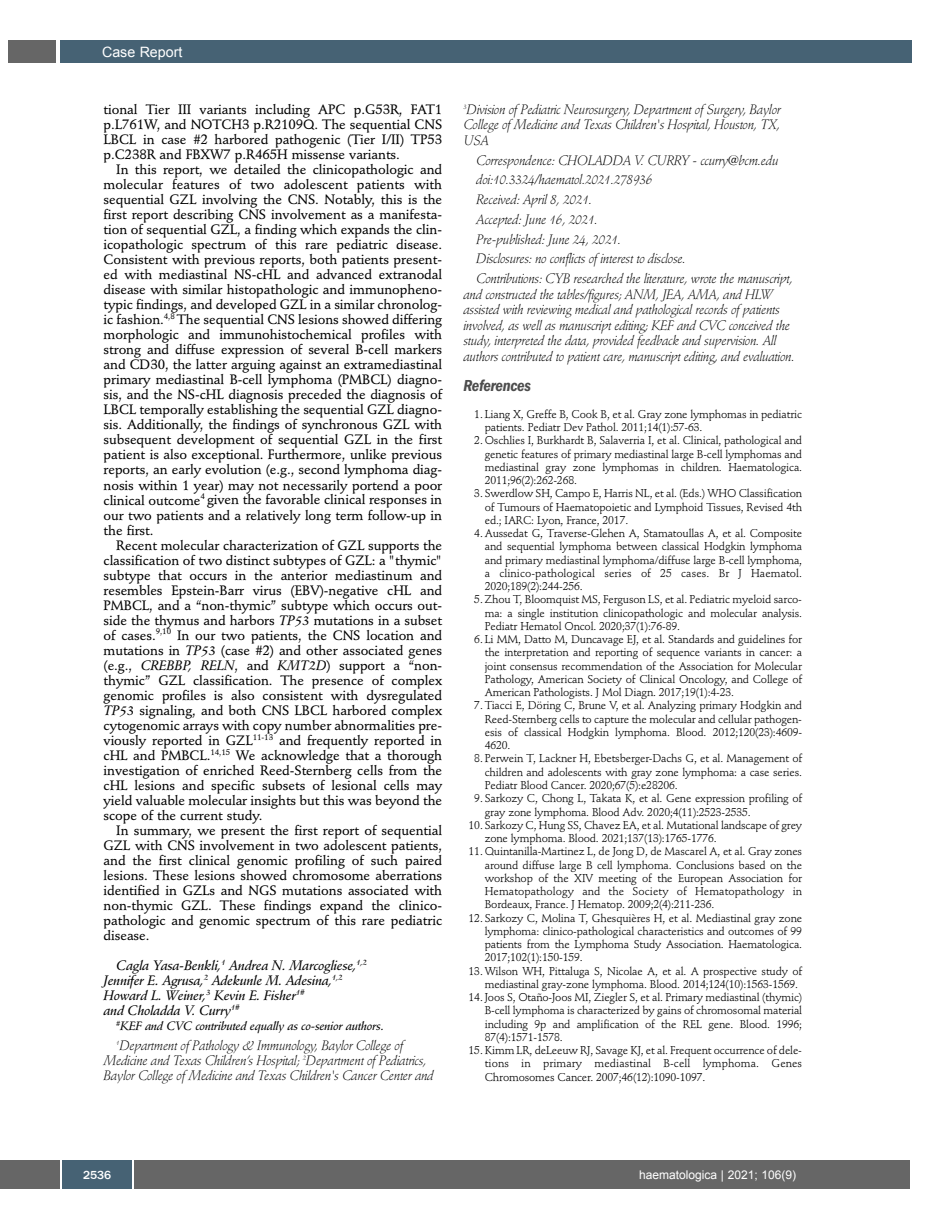
<style>
.page{position:relative;width:927px;height:1225px;background:#fff}
.page>*{position:absolute;margin:0;border:0;box-sizing:border-box;transform-origin:0 0}
.t1{font:italic 600 condensed 16.5px "Franklin Gothic";letter-spacing:-.02em;color:#4d4d4d}
.t2{font:14.25px "Arial";color:#fff}
.t3{font:500 13.5px/15px "Stempel Schneidler";letter-spacing:-.005em;color:#000;text-align:justify}
.t4{font:italic 300 13.5px/15.5px "Stempel Schneidler";letter-spacing:-.02em;color:#000}
.t5{font:italic 13.5px/15px "Stempel Schneidler Med";letter-spacing:-.02em;color:#000}
.t6{font:italic 12px "Stempel Schneidler Med";letter-spacing:-.02em;color:#000}
.t7{font:12px "Arial";color:#fff}
.t8{font:500 12px "Franklin Gothic";color:#fff}
.t9{font:11.25px/13.2px "Stempel Schneidler";letter-spacing:-.015em;color:#000;text-align:justify}
.s1{font-family:"Stempel Schneidler Med";font-weight:400;font-style:italic}
</style>
<div class="page">
<div style="left:0;top:1160px;width:910px;height:28px;background:#666"></div>
<div style="left:60px;top:40px;width:852px;height:22px;background:#466274"></div>
<div style="left:9px;top:40px;width:47px;height:22px;background:#666"></div>
<div style="left:62px;top:1160px;width:71px;height:28px;background:#466274"></div>
<hr style="left:60px;top:1160px;width:2px;height:28px;background:#fff">
<svg style="left:133px;top:1160px;width:1px;height:28px"></svg>
<p class="t2" style="left:102px;top:44px;width:82px">Case Report</p>
<p class="t3" style="left:104px;top:103px;width:340px">tional Tier III variants including APC p.G53R, FAT1 p.L761W, and NOTCH3 p.R2109Q. The sequential CNS LBCL in case #2 harbored pathogenic (Tier I/II) TP53 p.C238R and FBXW7 p.R465H missense variants.</p>
<p class="t3" style="left:104px;top:163px;width:340px;text-indent:13px">In this report, we detailed the clinicopathologic and molecular features of two adolescent patients with sequential GZL involving the CNS. Notably, this is the first report describing CNS involvement as a manifesta&shy;tion of sequential GZL, a finding which expands the clin&shy;icopathologic spectrum of this rare pediatric disease.<br>Consistent with previous reports, both patients present&shy;ed with mediastinal NS-cHL and advanced extranodal disease with similar histopathologic and immunopheno&shy;typic findings, and developed GZL in a similar chronolog&shy;ic fashion.<sup>4,8</sup> The sequential CNS lesions showed differing morphologic and immunohistochemical profiles with strong and diffuse expression of several B-cell markers and CD30, the latter arguing against an extramediastinal primary mediastinal B-cell lymphoma (PMBCL) diagno&shy;sis, and the NS-cHL diagnosis preceded the diagnosis of LBCL temporally establishing the sequential GZL diagno&shy;sis. Additionally, the findings of synchronous GZL with subsequent development of sequential GZL in the first patient is also exceptional. Furthermore, unlike previous reports, an early evolution (e.g., second lymphoma diag&shy;nosis within 1 year) may not necessarily portend a poor clinical outcome<sup>4</sup> given the favorable clinical responses in our two patients and a relatively long term follow-up in the first.</p>
<p class="t3" style="left:104px;top:539px;width:340px;text-indent:13px">Recent molecular characterization of GZL supports the classification of two distinct subtypes of GZL: a "thymic" subtype that occurs in the anterior mediastinum and resembles Epstein-Barr virus (EBV)-negative cHL and PMBCL, and a “non-thymic” subtype which occurs out&shy;side the thymus and harbors <span class="s1">TP53</span> mutations in a subset of cases.<sup>9,10</sup> In our two patients, the CNS location and mutations in <span class="s1">TP53</span> (case #2) and other associated genes (e.g., <span class="s1">CREBBP, RELN</span>, and <span class="s1">KMT2D</span>) support a “non&shy;thymic” GZL classification. The presence of complex genomic profiles is also consistent with dysregulated <span class="s1">TP53</span> signaling, and both CNS LBCL harbored complex cytogenomic arrays with copy number abnormalities pre&shy;viously reported in GZL<sup>11-13</sup> and frequently reported in cHL and PMBCL.<sup>14,15</sup> We acknowledge that a thorough investigation of enriched Reed-Sternberg cells from the cHL lesions and specific subsets of lesional cells may yield valuable molecular insights but this was beyond the scope of the current study.</p>
<p class="t3" style="left:104px;top:824px;width:340px;text-indent:13px">In summary, we present the first report of sequential GZL with CNS involvement in two adolescent patients, and the first clinical genomic profiling of such paired lesions. These lesions showed chromosome aberrations identified in GZLs and NGS mutations associated with non-thymic GZL. These findings expand the clinico&shy;pathologic and genomic spectrum of this rare pediatric disease.</p>
<p class="t5" style="left:104px;top:959px;width:265px;text-indent:13px">Cagla Yasa-Benkli,<sup>1</sup> Andrea N. Marcogliese,<sup>1,2<br></sup>Jennifer E. Agrusa,<sup>2</sup> Adekunle M. Adesina,<sup>1,2<br></sup>Howard L. Weiner,<sup>3</sup> Kevin E. Fisher<sup>1#<br></sup>and Choladda V. Curry<sup>1#</sup></p>
<p class="t6" style="left:116px;top:1021px;width:269px"><sup>#</sup>KEF and CVC contributed equally as co-senior authors.</p>
<p class="t4" style="left:104px;top:1039px;width:332px;line-height:15px;text-indent:13px"><sup>1</sup>Department of Pathology &amp; Immunology, Baylor College of<br>Medicine and Texas Children’s Hospital; <sup>2</sup>Department of Pediatrics,<br>Baylor College of Medicine and Texas Children's Cancer Center and</p>
<p class="t4" style="left:463px;top:103px;width:319px;text-align:justify"><sup>3</sup>Division of Pediatric Neurosurgery, Department of Surgery, Baylor College of Medicine and Texas Children's Hospital, Houston, TX, USA</p>
<p class="t4" style="left:476px;top:151px;width:318px;line-height:19.8px">Correspondence: CHOLADDA V. CURRY - ccurry@bcm.edu doi:10.3324/haematol.2021.278936<br>Received: April 8, 2021.<br>Accepted: June 16, 2021.<br>Pre-published: June 24, 2021.<br>Disclosures: no conflicts of interest to disclose.<br>Contributions: CYB researched the literature, wrote the manuscript,</p>
<p class="t4" style="left:463px;top:287px;width:333px">and constructed the tables/figures; ANM, JEA, AMA, and HLW assisted with reviewing medical and pathological records of patients involved, as well as manuscript editing; KEF and CVC conceived the study, interpreted the data, provided feedback and supervision. All authors contributed to patient care, manuscript editing, and evaluation.</p>
<h1 class="t1" style="left:463px;top:380px;width:69px">References</h1>
<p class="t9" style="left:485px;top:408px;width:319px;text-indent:-10px">1. Liang X, Greffe B, Cook B, et al. Gray zone lymphomas in pediatric patients. Pediatr Dev Pathol. 2011;14(1):57-63.</p>
<p class="t9" style="left:485px;top:435px;width:319px;text-indent:-10px">2. Oschlies I, Burkhardt B, Salaverria I, et al. Clinical, pathological and genetic features of primary mediastinal large B-cell lymphomas and mediastinal gray zone lymphomas in children. Haematologica.<br>2011;96(2):262-268.</p>
<p class="t9" style="left:485px;top:488px;width:319px;text-indent:-10px">3. Swerdlow SH, Campo E, Harris NL, et al. (Eds.) WHO Classification of Tumours of Haematopoietic and Lymphoid Tissues, Revised 4th ed.; IARC: Lyon, France, 2017.</p>
<p class="t9" style="left:485px;top:528px;width:319px;text-indent:-10px">4. Aussedat G, Traverse-Glehen A, Stamatoullas A, et al. Composite and sequential lymphoma between classical Hodgkin lymphoma and primary mediastinal lymphoma/diffuse large B-cell lymphoma, a clinico-pathological series of 25 cases. Br J Haematol.<br>2020;189(2):244-256.</p>
<p class="t9" style="left:485px;top:594px;width:319px;text-indent:-10px">5. Zhou T, Bloomquist MS, Ferguson LS, et al. Pediatric myeloid sarco&shy;ma: a single institution clinicopathologic and molecular analysis.<br>Pediatr Hematol Oncol. 2020;37(1):76-89.</p>
<p class="t9" style="left:485px;top:634px;width:319px;text-indent:-10px">6. Li MM, Datto M, Duncavage EJ, et al. Standards and guidelines for the interpretation and reporting of sequence variants in cancer: a joint consensus recommendation of the Association for Molecular Pathology, American Society of Clinical Oncology, and College of American Pathologists. J Mol Diagn. 2017;19(1):4-23.</p>
<p class="t9" style="left:485px;top:700px;width:319px;text-indent:-10px">7. Tiacci E, Döring C, Brune V, et al. Analyzing primary Hodgkin and Reed-Sternberg cells to capture the molecular and cellular pathogen&shy;esis of classical Hodgkin lymphoma. Blood. 2012;120(23):4609- 4620.</p>
<p class="t9" style="left:485px;top:753px;width:319px;text-indent:-10px">8. Perwein T, Lackner H, Ebetsberger-Dachs G, et al. Management of children and adolescents with gray zone lymphoma: a case series.<br>Pediatr Blood Cancer. 2020;67(5):e28206.</p>
<p class="t9" style="left:485px;top:793px;width:319px;text-indent:-10px">9. Sarkozy C, Chong L, Takata K, et al. Gene expression profiling of gray zone lymphoma. Blood Adv. 2020;4(11):2523-2535.</p>
<p class="t9" style="left:485px;top:819px;width:319px;text-indent:-16px">10. Sarkozy C, Hung SS, Chavez EA, et al. Mutational landscape of grey zone lymphoma. Blood. 2021;137(13):1765-1776.</p>
<p class="t9" style="left:485px;top:846px;width:319px;text-indent:-16px">11. Quintanilla-Martinez L, de Jong D, de Mascarel A, et al. Gray zones around diffuse large B cell lymphoma. Conclusions based on the workshop of the XIV meeting of the European Association for Hematopathology and the Society of Hematopathology in Bordeaux, France. J Hematop. 2009;2(4):211-236.</p>
<p class="t9" style="left:485px;top:912px;width:319px;text-indent:-16px">12. Sarkozy C, Molina T, Ghesquières H, et al. Mediastinal gray zone lymphoma: clinico-pathological characteristics and outcomes of 99 patients from the Lymphoma Study Association. Haematologica.<br>2017;102(1):150-159.</p>
<p class="t9" style="left:485px;top:965px;width:319px;text-indent:-16px">13. Wilson WH, Pittaluga S, Nicolae A, et al. A prospective study of mediastinal gray-zone lymphoma. Blood. 2014;124(10):1563-1569.</p>
<p class="t9" style="left:485px;top:991px;width:319px;text-indent:-16px">14. Joos S, Otaño-Joos MI, Ziegler S, et al. Primary mediastinal (thymic)<br>B-cell lymphoma is characterized by gains of chromosomal material including 9p and amplification of the REL gene. Blood. 1996; 87(4):1571-1578.</p>
<p class="t9" style="left:485px;top:1044px;width:319px;text-indent:-16px">15. Kimm LR, deLeeuw RJ, Savage KJ, et al. Frequent occurrence of dele&shy;tions in primary mediastinal B-cell lymphoma. Genes Chromosomes Cancer. 2007;46(12):1090-1097.</p>
<p class="t8" style="left:83px;top:1167px;width:30px">2536</p>
<p class="t7" style="left:639px;top:1168px;width:158px">haematologica | 2021; 106(9)</p>
</div>
